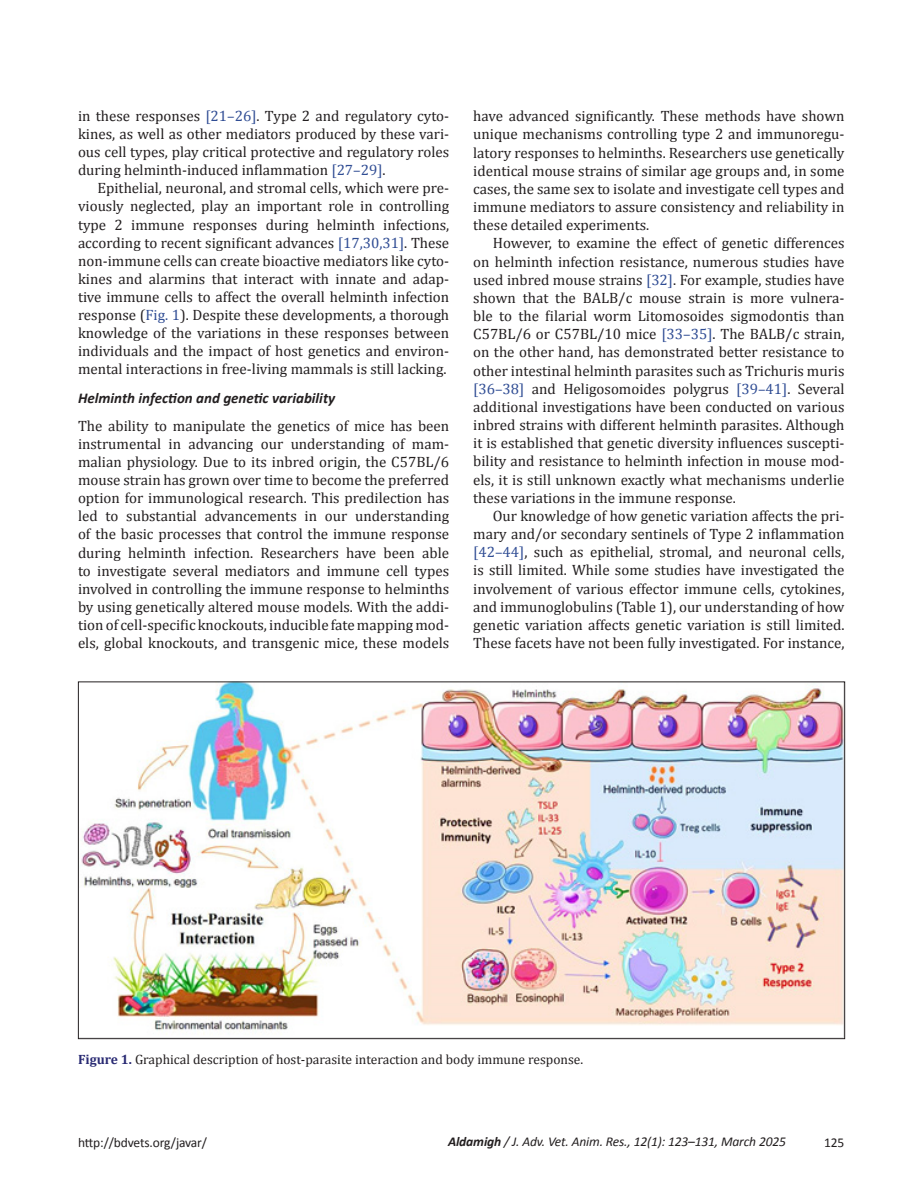
<style>
.page{position:relative;width:918px;height:1188px;background:#fff}
.page>*{position:absolute;margin:0;border:0;box-sizing:border-box;transform-origin:0 0}
.ipara{font:15px/18.1px "Cambria";color:#231f20;text-align:justify}
.para{font:15px/18px "Cambria";color:#231f20;text-align:justify}
.BHead{font:italic 700 15px "Calibri";color:#231f20}
.fig_caption{font:13.5px "Cambria";color:#231f20}
.t1{font:italic 13.5px "Calibri";letter-spacing:-.01em;color:#231f20}
.t2{font:13.5px "Calibri";letter-spacing:-.01em;color:#231f20}
.s1{color:#304d94}
.s2{font-weight:700;color:#292a73}
.s3{font-weight:700}
</style>
<div class="page">
<img style="left:81px;top:684px;width:762px;height:351px">
<p class="para" style="left:78px;top:107px;width:373px">in these responses <span class="s1">[21–26]</span>. Type 2 and regulatory cyto&shy;kines, as well as other mediators produced by these vari&shy;ous cell types, play critical protective and regulatory roles during helminth-induced inflammation <span class="s1">[27–29]</span>.</p>
<p class="ipara" style="left:78px;top:179px;width:373px;text-indent:20px">Epithelial, neuronal, and stromal cells, which were pre&shy;viously neglected, play an important role in controlling type 2 immune responses during helminth infections, according to recent significant advances <span class="s1">[17,30,31]</span>. These non-immune cells can create bioactive mediators like cyto&shy;kines and alarmins that interact with innate and adap&shy;tive immune cells to affect the overall helminth infection response (<span class="s1">Fig. 1</span>). Despite these developments, a thorough knowledge of the variations in these responses between individuals and the impact of host genetics and environ&shy;mental interactions in free-living mammals is still lacking.</p>
<p class="BHead" style="left:78px;top:388px;width:259px">Helminth infection and genetic variability</p>
<p class="para" style="left:78px;top:417px;width:373px">The ability to manipulate the genetics of mice has been instrumental in advancing our understanding of mam&shy;malian physiology. Due to its inbred origin, the C57BL/6 mouse strain has grown over time to become the preferred option for immunological research. This predilection has led to substantial advancements in our understanding of the basic processes that control the immune response during helminth infection. Researchers have been able to investigate several mediators and immune cell types involved in controlling the immune response to helminths by using genetically altered mouse models. With the addi&shy;tion of cell-specific knockouts, inducible fate mapping mod&shy;els, global knockouts, and transgenic mice, these models</p>
<p class="para" style="left:473px;top:107px;width:373px">have advanced significantly. These methods have shown unique mechanisms controlling type 2 and immunoregu&shy;latory responses to helminths. Researchers use genetically identical mouse strains of similar age groups and, in some cases, the same sex to isolate and investigate cell types and immune mediators to assure consistency and reliability in these detailed experiments.</p>
<p class="ipara" style="left:473px;top:234px;width:373px;text-indent:20px">However, to examine the effect of genetic differences on helminth infection resistance, numerous studies have used inbred mouse strains <span class="s1">[32]</span>. For example, studies have shown that the BALB/c mouse strain is more vulnera&shy;ble to the filarial worm Litomosoides sigmodontis than C57BL/6 or C57BL/10 mice <span class="s1">[33–35]</span>. The BALB/c strain, on the other hand, has demonstrated better resistance to other intestinal helminth parasites such as Trichuris muris <span class="s1">[36–38]</span> and Heligosomoides polygrus <span class="s1">[39–41]</span>. Several additional investigations have been conducted on various inbred strains with different helminth parasites. Although it is established that genetic diversity influences suscepti&shy;bility and resistance to helminth infection in mouse mod&shy;els, it is still unknown exactly what mechanisms underlie these variations in the immune response.</p>
<p class="ipara" style="left:473px;top:507px;width:373px;text-indent:20px">Our knowledge of how genetic variation affects the pri&shy;mary and/or secondary sentinels of Type 2 inflammation <span class="s1">[42–44]</span>, such as epithelial, stromal, and neuronal cells, is still limited. While some studies have investigated the involvement of various effector immune cells, cytokines, and immunoglobulins (Table 1), our understanding of how genetic variation affects genetic variation is still limited.<br>These facets have not been fully investigated. For instance,</p>
<p class="fig_caption" style="left:78px;top:1052px;width:507px"><span class="s2">Figure 1.</span> Graphical description of host-parasite interaction and body immune response.</p>
<p class="t2" style="left:78px;top:1134px;width:131px">http://bdvets.org/javar/</p>
<p class="t1" style="left:448px;top:1133px;width:339px"><span class="s3">Aldamigh</span> / J. Adv. Vet. Anim. Res., 12(1): 123–131, March 2025</p>
<p class="t2" style="left:824px;top:1134px;width:22px">125</p>
</div>
